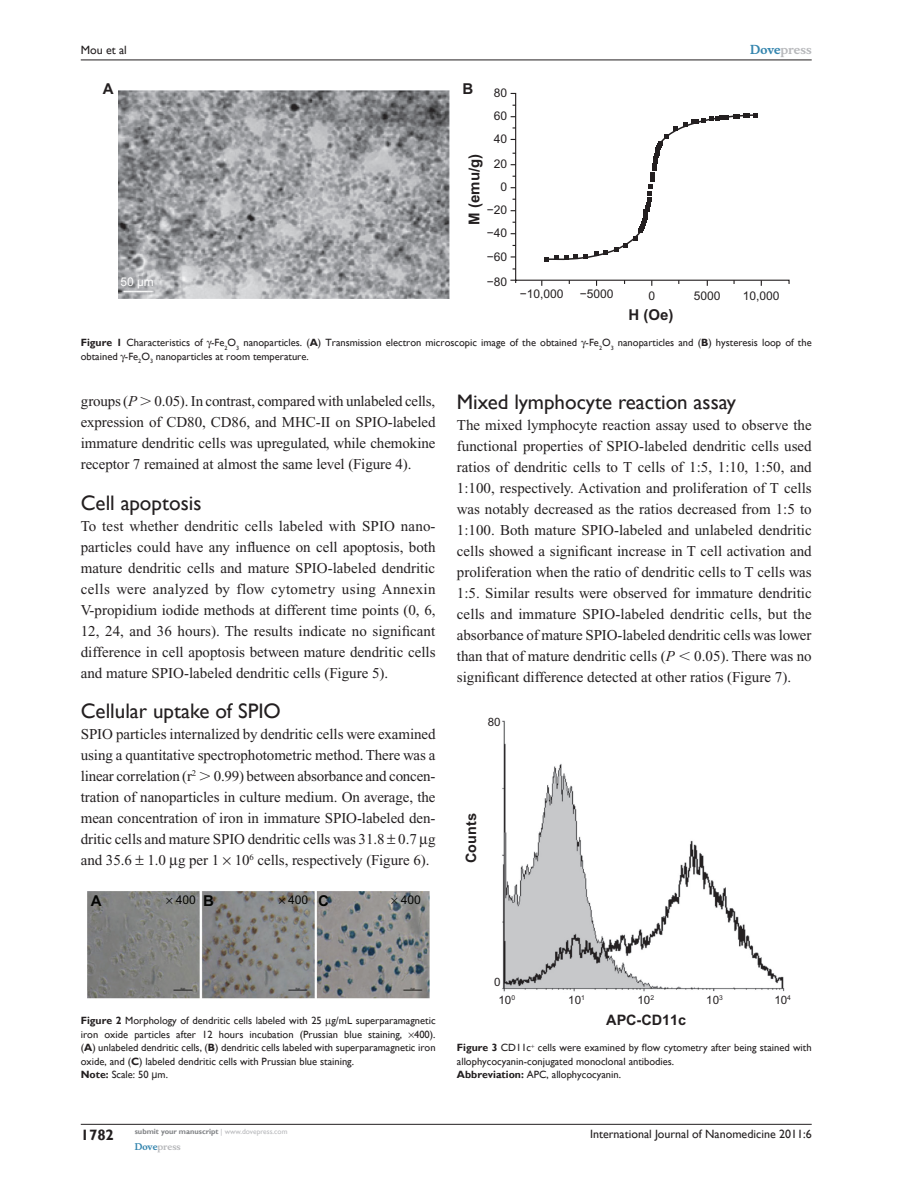
<style>
.page{position:relative;width:918px;height:1188px;background:#fff}
.page>*{position:absolute;margin:0;border:0;box-sizing:border-box;transform-origin:0 0}
.t1{font:21px "Gill Sans";color:#231f20}
.t2{font:15px/21px "Times New Roman";letter-spacing:-.005em;color:#231f20;text-align:justify}
.t3{font:700 15px "Arial";color:#231f20}
.t4{font:700 15px "Gill Sans";color:#231f20}
.t5{font:700 15px "Arial";color:#040503}
.t6{font:700 14.4px "Arial";color:#231f20}
.t7{font:12px "Gill Sans";color:#231f20}
.t8{font:12px/23.5px "Arial";color:#231f20;text-align:justify}
.t9{font:12px "Arial";color:#040503}
.t10{font:700 12px "Musee";color:#b8b9bc}
.t11{font:12px "Arial";color:#fff}
.t12{font:11.55px "Arial";color:#231f20}
.t13{font:10.5px/13.5px "Gill Sans";color:#231f20}
.t14{font:700 9px "Musee";color:#b8b9bc}
.t15{font:700 7.5px "Gill Sans";color:#808285}
.s1{color:#3485ae}
.s2{font-weight:700}
.s3{font-style:italic}
.s4{font-family:"Mathematical Pi One"}
.s5{font-weight:700;font-size:15px}
.s6{font-family:"Arial"}
.s7{font-weight:400;color:#b8b9bc}
</style>
<div class="page">
<hr style="left:81px;top:1124px;width:731px;height:1px;background:#231f20">
<hr style="left:81px;top:60px;width:731px;height:1px;background:#231f20">
<img style="left:502px;top:721px;width:283px;height:271px">
<img style="left:119px;top:90px;width:331px;height:208px">
<svg style="left:510px;top:92px;width:280px;height:193px"></svg>
<svg style="left:544px;top:113px;width:215px;height:152px"></svg>
<img style="left:87px;top:892px;width:342px;height:106px">
<svg style="left:166px;top:897px;width:7px;height:7px"></svg>
<svg style="left:279px;top:897px;width:6px;height:7px"></svg>
<svg style="left:391px;top:897px;width:7px;height:7px"></svg>
<p class="t7" style="left:81px;top:43px;width:48px">Mou et al</p>
<p class="t3" style="left:103px;top:80px;width:12px">A</p>
<p class="t3" style="left:463px;top:80px;width:12px">B</p>
<p class="t8" style="left:494px;top:82px;width:15px;line-height:22.6px">80<br>60<br>40</p>
<p class="t8" style="left:487px;top:152px;width:22px;text-align:right">20<br>0 −20 −40 −60 −80</p>
<p class="t3" style="left:466px;top:225px;width:72px;rotate:-90deg">M (emu/g)</p>
<p class="t11" style="left:121px;top:275px;width:35px">50 µm</p>
<p class="t10" style="left:750px;top:43px;width:63px"><span class="s1">Dove</span>press</p>
<p class="t8" style="left:520px;top:283px;width:45px">−10,000</p>
<p class="t8" style="left:580px;top:283px;width:35px">−5000</p>
<p class="t8" style="left:648px;top:284px;width:8px">0</p>
<p class="t8" style="left:694px;top:284px;width:28px">5000</p>
<p class="t8" style="left:743px;top:284px;width:38px">10,000</p>
<p class="t3" style="left:629px;top:306px;width:46px">H (Oe)</p>
<p class="t13" style="left:81px;top:336px;width:732px"><span class="s2">Figure 1</span> Characteristics of -Fe<sub>2</sub>O<sub>3</sub> nanoparticles. (<span class="s2">A</span>) Transmission electron microscopic image of the obtained -Fe<sub>2</sub>O<sub>3</sub> nanoparticles and (<span class="s2">B</span>) hysteresis loop of the obtained -Fe<sub>2</sub>O<sub>3</sub> nanoparticles at room temperature.</p>
<p class="t2" style="left:81px;top:391px;width:356px">groups (<span class="s3">P</span> <span class="s4">.</span> 0.05). In contrast, compared with unlabeled cells, expression of CD80, CD86, and MHC-II on SPIO-labeled immature dendritic cells was upregulated, while chemokine receptor 7 remained at almost the same level (Figure 4).</p>
<h1 class="t1" style="left:81px;top:491px;width:122px">Cell apoptosis</h1>
<p class="t2" style="left:81px;top:515px;width:356px">To test whether dendritic cells labeled with SPIO nano&shy;particles could have any influence on cell apoptosis, both mature dendritic cells and mature SPIO-labeled dendritic cells were analyzed by flow cytometry using Annexin V-propidium iodide methods at different time points (0, 6, 12, 24, and 36 hours). The results indicate no significant difference in cell apoptosis between mature dendritic cells and mature SPIO-labeled dendritic cells (Figure 5).</p>
<h1 class="t1" style="left:81px;top:699px;width:202px">Cellular uptake of SPIO</h1>
<p class="t2" style="left:81px;top:724px;width:356px">SPIO particles internalized by dendritic cells were examined using a quantitative spectrophotometric method. There was a linear correlation (r<sup>2</sup> <span class="s4">.</span> 0.99) between absorbance and concen&shy;tration of nanoparticles in culture medium. On average, the mean concentration of iron in immature SPIO-labeled den&shy;dritic cells and mature SPIO dendritic cells was 31.8 0.7 g and 35.6 1.0 g per 1 10<sup>6</sup> cells, respectively (Figure 6).</p>
<p class="t9" style="left:176px;top:893px;width:22px">400</p>
<p class="t9" style="left:288px;top:893px;width:42px">400 <span class="s5">C</span></p>
<p class="t9" style="left:401px;top:893px;width:22px">400</p>
<p class="t5" style="left:91px;top:892px;width:12px">A</p>
<p class="t5" style="left:203px;top:892px;width:12px">B</p>
<h1 class="t1" style="left:457px;top:390px;width:281px">Mixed lymphocyte reaction assay</h1>
<p class="t2" style="left:457px;top:415px;width:356px">The mixed lymphocyte reaction assay used to observe the functional properties of SPIO-labeled dendritic cells used ratios of dendritic cells to T cells of 1:5, 1:10, 1:50, and 1:100, respectively. Activation and proliferation of T cells was notably decreased as the ratios decreased from 1:5 to 1:100. Both mature SPIO-labeled and unlabeled dendritic cells showed a significant increase in T cell activation and proliferation when the ratio of dendritic cells to T cells was 1:5. Similar results were observed for immature dendritic cells and immature SPIO-labeled dendritic cells, but the absorbance of mature SPIO-labeled dendritic cells was lower than that of mature dendritic cells (<span class="s3">P</span> <span class="s4">,</span> 0.05). There was no significant difference detected at other ratios (Figure 7).</p>
<p class="t12" style="left:488px;top:715px;width:14px">80</p>
<p class="t6" style="left:463px;top:863px;width:51px;rotate:-90deg">Counts</p>
<p class="t12" style="left:494px;top:975px;width:8px">0</p>
<p class="t13" style="left:81px;top:1014px;width:356px"><span class="s2">Figure 2</span> Morphology of dendritic cells labeled with 25 g/mL superparamagnetic iron oxide particles after 12 hours incubation (Prussian blue staining, 400). (<span class="s2">A</span>) unlabeled dendritic cells, (<span class="s2">B</span>) dendritic cells labeled with superparamagnetic iron oxide, and (<span class="s2">C</span>) labeled dendritic cells with Prussian blue staining.<br><span class="s2">Note:</span> Scale: 50 <span class="s6">μ</span>m.</p>
<p class="t12" style="left:499px;top:993px;width:18px">10<sup>0</sup></p>
<p class="t12" style="left:568px;top:993px;width:18px">10<sup>1</sup></p>
<p class="t12" style="left:638px;top:993px;width:18px">10<sup>2</sup></p>
<p class="t12" style="left:706px;top:993px;width:18px">10<sup>3</sup></p>
<p class="t12" style="left:774px;top:993px;width:18px">10<sup>4</sup></p>
<p class="t13" style="left:457px;top:1041px;width:356px"><span class="s2">Figure 3</span> CD11c cells were examined by flow cytometry after being stained with allophycocyanin-conjugated monoclonal antibodies.<br><span class="s2">Abbreviation:</span> APC, allophycocyanin.</p>
<p class="t6" style="left:606px;top:1011px;width:82px">APC-CD11c</p>
<p class="t4" style="left:81px;top:1126px;width:35px">1782</p>
<p class="t15" style="left:135px;top:1127px;width:154px">submit your manuscript <span class="s7">| www.dovepress.com</span></p>
<p class="t14" style="left:135px;top:1141px;width:48px"><span class="s1">Dove</span>press</p>
<p class="t7" style="left:590px;top:1127px;width:223px">International Journal of Nanomedicine 2011:6</p>
</div>
